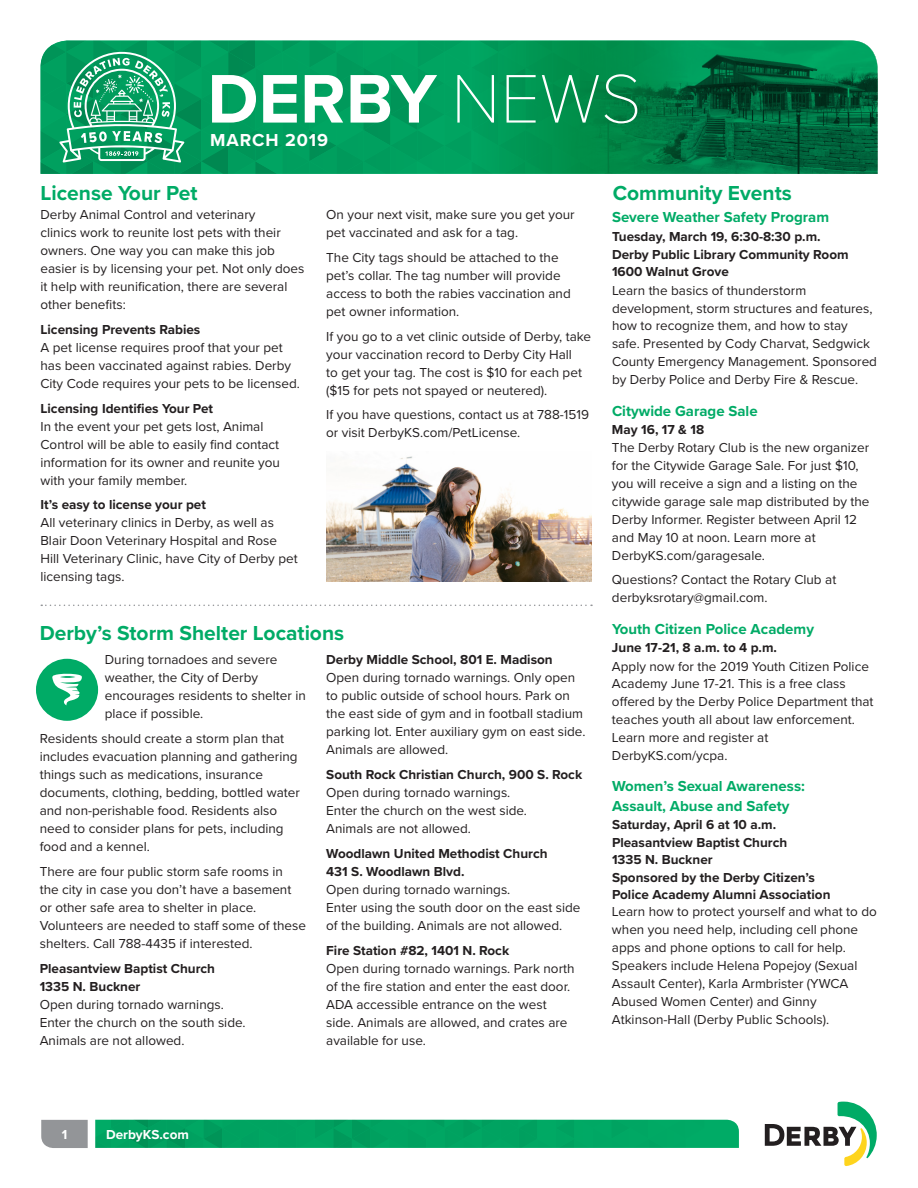
<style>
.page{position:relative;width:918px;height:1188px;background:#fff}
.page>*{position:absolute;margin:0;border:0;box-sizing:border-box;transform-origin:0 0}
.t1{font:700 71.25px "Proxima Nova";color:#fff}
.t2{font:700 21px "Proxima Nova";color:#00ab66}
.t3{font:700 18px "Proxima Nova";letter-spacing:.05em;color:#fff}
.t4{font:700 15px/19.5px "Proxima Nova";color:#00ab66}
.t5{font:13.5px/18px "Proxima Nova";color:#231f20}
.t6{font:700 13.5px/17.5px "Proxima Nova";color:#231f20}
.t7{font:700 13.5px "Proxima Nova";color:#fff}
.s1{font-family:"Proxima Nova T";font-weight:100}
</style>
<div class="page">
<svg style="left:765px;top:1102px;width:112px;height:64px"></svg>
<svg style="left:95px;top:1120px;width:644px;height:28px;background:#01a462"></svg>
<svg style="left:41px;top:1120px;width:47px;height:28px"></svg>
<svg style="left:41px;top:605px;width:551px;height:1px"></svg>
<svg style="left:40px;top:40px;width:838px;height:134px;background:#099058"></svg>
<img style="left:326px;top:456px;width:266px;height:126px">
<svg style="left:36px;top:659px;width:62px;height:62px"></svg>
<h1 class="t1" style="left:207px;top:46px;width:436px">DERBY <span class="s1">NEWS</span></h1>
<h3 class="t3" style="left:210px;top:127px;width:119px">MARCH 2019</h3>
<h2 class="t2" style="left:40px;top:177px;width:159px">License Your Pet</h2>
<p class="t5" style="left:40px;top:205px;width:266px">Derby Animal Control and veterinary<br>clinics work to reunite lost pets with their owners. One way you can make this job easier is by licensing your pet. Not only does it help with reunification, there are several other benefits:</p>
<p class="t6" style="left:40px;top:320px;width:161px">Licensing Prevents Rabies</p>
<p class="t5" style="left:40px;top:338px;width:261px">A pet license requires proof that your pet has been vaccinated against rabies. Derby<br>City Code requires your pets to be licensed.</p>
<p class="t6" style="left:40px;top:399px;width:174px">Licensing Identifies Your Pet</p>
<p class="t5" style="left:40px;top:417px;width:241px">In the event your pet gets lost, Animal Control will be able to easily find contact information for its owner and reunite you with your family member.</p>
<p class="t6" style="left:40px;top:496px;width:167px">It’s easy to license your pet</p>
<p class="t5" style="left:40px;top:513px;width:259px">All veterinary clinics in Derby, as well as Blair Doon Veterinary Hospital and Rose Hill Veterinary Clinic, have City of Derby pet licensing tags.</p>
<p class="t5" style="left:326px;top:205px;width:250px">On your next visit, make sure you get your pet vaccinated and ask for a tag.</p>
<p class="t5" style="left:326px;top:248px;width:246px">The City tags should be attached to the pet’s collar. The tag number will provide access to both the rabies vaccination and pet owner information.</p>
<p class="t5" style="left:326px;top:326px;width:266px">If you go to a vet clinic outside of Derby, take your vaccination record to Derby City Hall<br>to get your tag. The cost is $10 for each pet ($15 for pets not spayed or neutered).</p>
<p class="t5" style="left:326px;top:405px;width:264px">If you have questions, contact us at 788-1519 or visit DerbyKS.com/PetLicense.</p>
<h2 class="t2" style="left:40px;top:617px;width:306px">Derby’s Storm Shelter Locations</h2>
<p class="t5" style="left:105px;top:650px;width:202px">During tornadoes and severe weather, the City of Derby encourages residents to shelter in place if possible.</p>
<p class="t5" style="left:40px;top:729px;width:262px">Residents should create a storm plan that includes evacuation planning and gathering things such as medications, insurance documents, clothing, bedding, bottled water and non-perishable food. Residents also need to consider plans for pets, including food and a kennel.</p>
<p class="t5" style="left:40px;top:862px;width:268px">There are four public storm safe rooms in<br>the city in case you don’t have a basement or other safe area to shelter in place.<br>Volunteers are needed to staff some of these shelters. Call 788-4435 if interested.</p>
<p class="t6" style="left:40px;top:959px;width:177px;line-height:18px">Pleasantview Baptist Church<br>1335 N. Buckner</p>
<p class="t5" style="left:40px;top:995px;width:207px">Open during tornado warnings.<br>Enter the church on the south side.<br>Animals are not allowed.</p>
<p class="t6" style="left:326px;top:651px;width:228px">Derby Middle School, 801 E. Madison</p>
<p class="t5" style="left:326px;top:668px;width:261px">Open during tornado warnings. Only open to public outside of school hours. Park on the east side of gym and in football stadium parking lot. Enter auxiliary gym on east side.<br>Animals are allowed.</p>
<p class="t6" style="left:326px;top:766px;width:258px">South Rock Christian Church, 900 S. Rock</p>
<p class="t5" style="left:326px;top:783px;width:202px">Open during tornado warnings.<br>Enter the church on the west side.<br>Animals are not allowed.</p>
<p class="t6" style="left:326px;top:844px;width:223px;line-height:18px">Woodlawn United Methodist Church<br>431 S. Woodlawn Blvd.</p>
<p class="t5" style="left:326px;top:880px;width:256px">Open during tornado warnings.<br>Enter using the south door on the east side of the building. Animals are not allowed.</p>
<p class="t6" style="left:326px;top:941px;width:185px">Fire Station #82, 1401 N. Rock</p>
<p class="t5" style="left:326px;top:959px;width:250px">Open during tornado warnings. Park north of the fire station and enter the east door.<br>ADA accessible entrance on the west side. Animals are allowed, and crates are available for use.</p>
<h2 class="t2" style="left:613px;top:177px;width:181px">Community Events</h2>
<p class="t4" style="left:612px;top:207px;width:219px">Severe Weather Safety Program</p>
<p class="t6" style="left:612px;top:227px;width:238px">Tuesday, March 19, 6:30-8:30 p.m.<br>Derby Public Library Community Room<br>1600 Walnut Grove</p>
<p class="t5" style="left:612px;top:281px;width:267px">Learn the basics of thunderstorm development, storm structures and features, how to recognize them, and how to stay safe. Presented by Cody Charvat, Sedgwick County Emergency Management. Sponsored by Derby Police and Derby Fire &amp; Rescue.</p>
<p class="t4" style="left:612px;top:401px;width:147px">Citywide Garage Sale</p>
<p class="t6" style="left:612px;top:421px;width:94px">May 16, 17 &amp; 18</p>
<p class="t5" style="left:612px;top:438px;width:259px">The Derby Rotary Club is the new organizer for the Citywide Garage Sale. For just $10, you will receive a sign and a listing on the citywide garage sale map distributed by the Derby Informer. Register between April 12 and May 10 at noon. Learn more at DerbyKS.com/garagesale.</p>
<p class="t5" style="left:612px;top:570px;width:226px">Questions? Contact the Rotary Club at derbyksrotary@gmail.com.</p>
<p class="t4" style="left:612px;top:619px;width:204px">Youth Citizen Police Academy</p>
<p class="t6" style="left:612px;top:639px;width:167px">June 17-21, 8 a.m. to 4 p.m.</p>
<p class="t5" style="left:612px;top:657px;width:263px">Apply now for the 2019 Youth Citizen Police Academy June 17-21. This is a free class offered by the Derby Police Department that teaches youth all about law enforcement.<br>Learn more and register at DerbyKS.com/ycpa.</p>
<p class="t4" style="left:612px;top:776px;width:195px">Women’s Sexual Awareness:<br>Assault, Abuse and Safety</p>
<p class="t6" style="left:612px;top:816px;width:220px">Saturday, April 6 at 10 a.m.<br>Pleasantview Baptist Church<br>1335 N. Buckner<br>Sponsored by the Derby Citizen’s<br>Police Academy Alumni Association</p>
<p class="t5" style="left:612px;top:902px;width:266px">Learn how to protect yourself and what to do when you need help, including cell phone apps and phone options to call for help.<br>Speakers include Helena Popejoy (Sexual Assault Center), Karla Armbrister (YWCA Abused Women Center) and Ginny Atkinson-Hall (Derby Public Schools).</p>
<p class="t7" style="left:62px;top:1125px;width:7px">1</p>
<p class="t7" style="left:106px;top:1125px;width:84px">DerbyKS.com</p>
</div>
